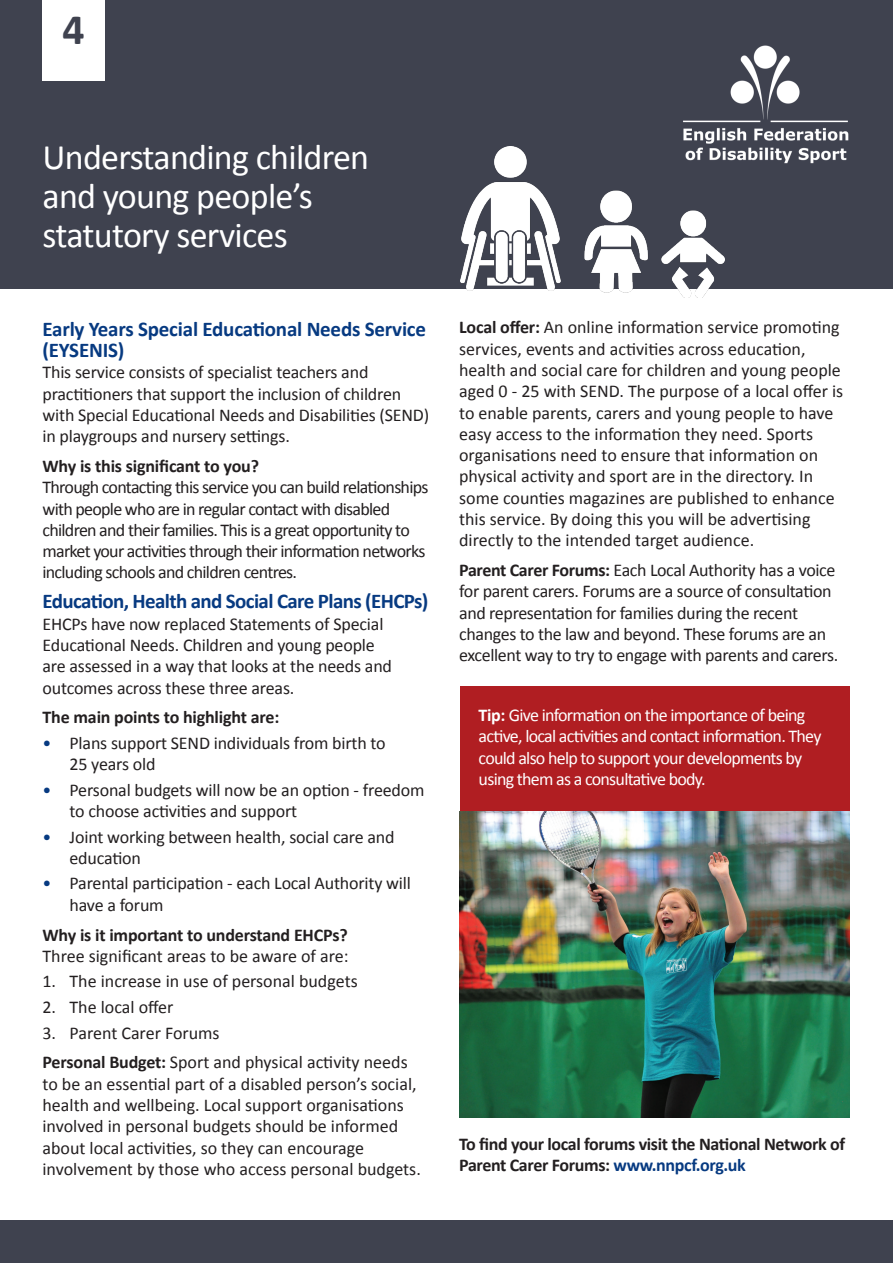
<style>
.page{position:relative;width:893px;height:1263px;background:#fff}
.page>*{position:absolute;margin:0;border:0;box-sizing:border-box;transform-origin:0 0}
.Body_Text{font:700 43.65px "Calibri";color:#3f424f}
.t1{font:36px/39px "Calibri";letter-spacing:-.02em;color:#fff}
.Body_Text-2{font:700 21px/21.3px "Calibri";letter-spacing:-.02em;color:#073a81}
.Body_Text-3{font:18px/21.3px "Calibri";letter-spacing:-.01em;color:#231f20}
.Body_Text-4{font:18px/21.3px "Calibri";letter-spacing:-.04em;color:#231f20}
.Body_Text-5{font:18px/21.3px "Calibri";letter-spacing:-.04em;color:#fff}
.Body_Text-6{font:700 18px/21.3px "Calibri";letter-spacing:-.02em;color:#231f20}
.s1{font-weight:700}
.s2{color:#073a81}
</style>
<div class="page">
<div style="left:0;top:1220px;width:893px;height:43px;background:#3f424f"></div>
<div style="left:0;top:0;width:893px;height:289px;background:#3f424f"></div>
<div style="left:43px;top:0;width:62px;height:81px;background:#fff"></div>
<div style="left:460px;top:686px;width:390px;height:125px;background:#b01e22"></div>
<img style="left:683px;top:45px;width:166px;height:119px">
<img style="left:461px;top:146px;width:264px;height:151px">
<img style="left:460px;top:811px;width:389px;height:306px">
<p class="Body_Text" style="left:63px;top:3px;width:24px">4</p>
<p class="t1" style="left:43px;top:136px;width:328px">Understanding children and young people’s statutory services</p>
<p class="Body_Text-2" style="left:43px;top:317px;width:385px">Early Years Special Educational Needs Service (EYSENIS)</p>
<p class="Body_Text-3" style="left:43px;top:361px;width:388px">This service consists of specialist teachers and practitioners that support the inclusion of children with Special Educational Needs and Disabilities (SEND) in playgroups and nursery settings.</p>
<p class="Body_Text-4" style="left:43px;top:454px;width:387px"><span class="s1">Why is this significant to you?<br></span>Through contacting this service you can build relationships with people who are in regular contact with disabled children and their families. This is a great opportunity to market your activities through their information networks including schools and children centres.</p>
<p class="Body_Text-2" style="left:43px;top:590px;width:387px">Education, Health and Social Care Plans (EHCPs)</p>
<p class="Body_Text-3" style="left:43px;top:612px;width:351px">EHCPs have now replaced Statements of Special Educational Needs. Children and young people are assessed in a way that looks at the needs and outcomes across these three areas.</p>
<p class="Body_Text-6" style="left:43px;top:706px;width:238px">The main points to highlight are:</p>
<p class="Body_Text-3" style="left:70px;top:731px;width:318px;text-indent:-27px"><span class="s2">•</span> Plans support SEND individuals from birth to<br>25 years old</p>
<p class="Body_Text-3" style="left:70px;top:778px;width:356px;text-indent:-27px"><span class="s2">•</span> Personal budgets will now be an option - freedom to choose activities and support</p>
<p class="Body_Text-3" style="left:70px;top:825px;width:327px;text-indent:-27px"><span class="s2">•</span> Joint working between health, social care and education</p>
<p class="Body_Text-3" style="left:70px;top:872px;width:343px;text-indent:-27px"><span class="s2">•</span> Parental participation - each Local Authority will have a forum</p>
<p class="Body_Text-3" style="left:43px;top:923px;width:308px"><span class="s1">Why is it important to understand EHCPs?<br></span>Three significant areas to be aware of are:</p>
<p class="Body_Text-3" style="left:43px;top:970px;width:317px">1. The increase in use of personal budgets</p>
<p class="Body_Text-3" style="left:43px;top:995px;width:132px">2. The local offer</p>
<p class="Body_Text-3" style="left:43px;top:1021px;width:179px">3. Parent Carer Forums</p>
<p class="Body_Text-3" style="left:43px;top:1051px;width:380px"><span class="s1">Personal Budget:</span> Sport and physical activity needs to be an essential part of a disabled person’s social, health and wellbeing. Local support organisations involved in personal budgets should be informed about local activities, so they can encourage involvement by those who access personal budgets.</p>
<p class="Body_Text-3" style="left:459px;top:316px;width:386px"><span class="s1">Local offer:</span> An online information service promoting services, events and activities across education, health and social care for children and young people aged 0 - 25 with SEND. The purpose of a local offer is to enable parents, carers and young people to have easy access to the information they need. Sports organisations need to ensure that information on physical activity and sport are in the directory. In some counties magazines are published to enhance this service. By doing this you will be advertising directly to the intended target audience.</p>
<p class="Body_Text-3" style="left:459px;top:559px;width:381px"><span class="s1">Parent Carer Forums:</span> Each Local Authority has a voice for parent carers. Forums are a source of consultation and representation for families during the recent changes to the law and beyond. These forums are an excellent way to try to engage with parents and carers.</p>
<p class="Body_Text-5" style="left:479px;top:703px;width:344px"><span class="s1">Tip:</span> Give information on the importance of being active, local activities and contact information. They could also help to support your developments by using them as a consultative body.</p>
<p class="Body_Text-6" style="left:459px;top:1133px;width:388px">To find your local forums visit the National Network of<br>Parent Carer Forums: <span class="s2">www.nnpcf.org.uk</span></p>
</div>
